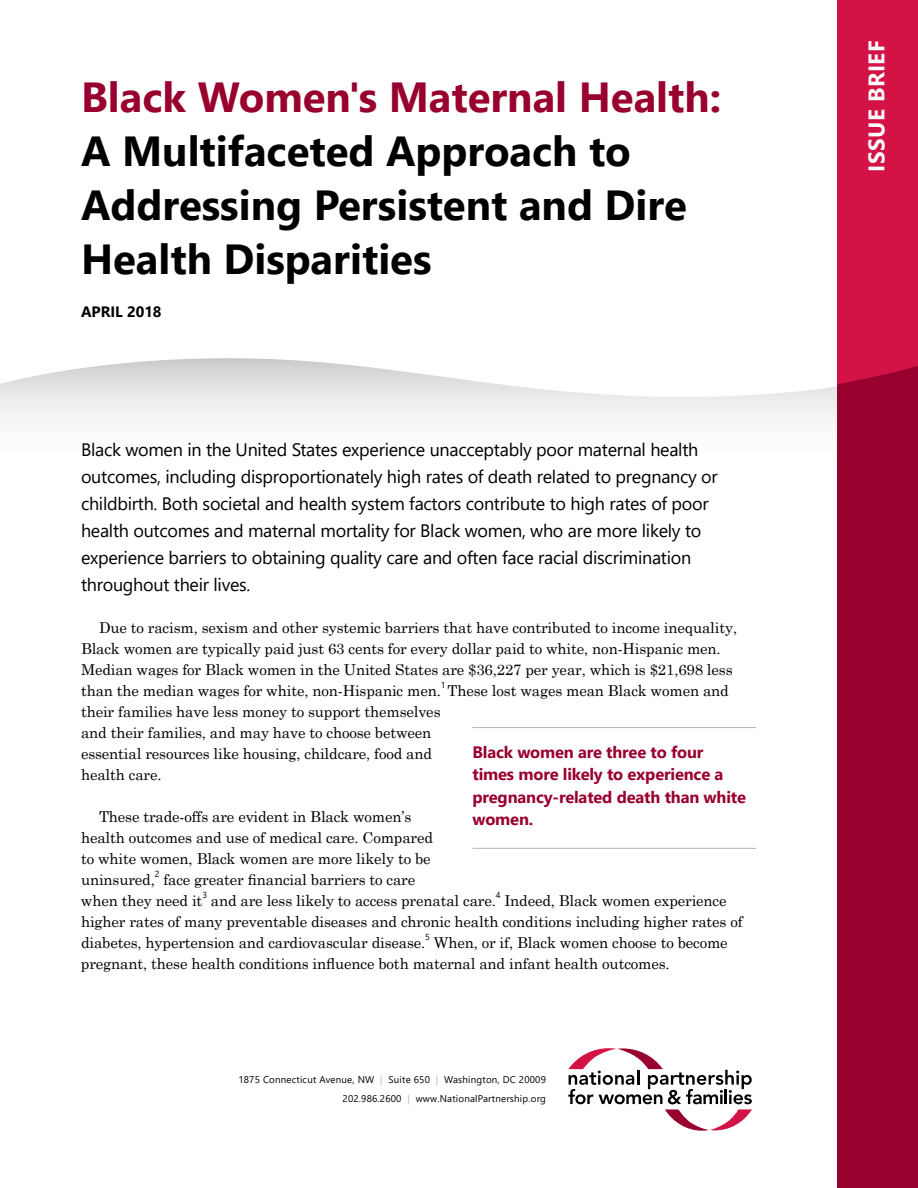
<style>
.page{position:relative;width:918px;height:1188px;background:#fff}
.page>*{position:absolute;margin:0;border:0;box-sizing:border-box;transform-origin:0 0}
.t1{font:700 42px/54px "Segoe UI";color:#000}
.t2{font:700 42px "Segoe UI";color:#98002e}
.t3{font:700 22.5px "Segoe UI";letter-spacing:.02em;color:#fff}
.t4{font:18px/27px "Segoe UI";letter-spacing:-.015em;color:#000}
.t5{font:700 16.5px/22.5px "Segoe UI";letter-spacing:-.01em;color:#98002e}
.t6{font:15px/21px "Century Schoolbook";letter-spacing:-.01em;color:#000}
.t7{font:700 15px "Segoe UI";color:#000}
.t8{font:9.75px/19.5px "Segoe UI";letter-spacing:.02em;color:#000;text-align:right}
.t9{font:8.7px "Segoe UI";color:#000}
.s1{color:#b1b4b6}
</style>
<div class="page">
<svg style="left:0;top:358px;width:837px;height:61px"></svg>
<div style="left:837px;top:231px;width:81px;height:957px;background:#98002e"></div>
<div style="left:837px;top:0;width:81px;height:384px;background:#d31245"></div>
<svg style="left:568px;top:1048px;width:184px;height:83px"></svg>
<hr style="left:472px;top:727px;width:284px;height:1px;background:#b1b4b6">
<hr style="left:472px;top:848px;width:284px;height:1px;background:#b1b4b6">
<h1 class="t2" style="left:81px;top:57px;width:642px">Black Women's Maternal Health:</h1>
<h1 class="t1" style="left:81px;top:120px;width:607px">A Multifaceted Approach to<br>Addressing Persistent and Dire<br>Health Disparities</h1>
<p class="t7" style="left:81px;top:298px;width:82px">APRIL 2018</p>
<p class="t4" style="left:81px;top:434px;width:638px">Black women in the United States experience unacceptably poor maternal health outcomes, including disproportionately high rates of death related to pregnancy or childbirth. Both societal and health system factors contribute to high rates of poor health outcomes and maternal mortality for Black women, who are more likely to experience barriers to obtaining quality care and often face racial discrimination throughout their lives.</p>
<p class="t6" style="left:81px;top:616px;width:658px;text-indent:18px">Due to racism, sexism and other systemic barriers that have contributed to income inequality, Black women are typically paid just 63 cents for every dollar paid to white, non-Hispanic men.<br>Median wages for Black women in the United States are $36,227 per year, which is $21,698 less than the median wages for white, non-Hispanic men. These lost wages mean Black women and</p>
<p class="t9" style="left:441px;top:677px;width:6px">1</p>
<p class="t6" style="left:81px;top:700px;width:361px">their families have less money to support themselves and their families, and may have to choose between essential resources like housing, childcare, food and health care.</p>
<p class="t6" style="left:81px;top:805px;width:353px;text-indent:18px">These trade-offs are evident in Black women’s health outcomes and use of medical care. Compared to white women, Black women are more likely to be uninsured,</p>
<p class="t5" style="left:472px;top:740px;width:275px">Black women are three to four times more likely to experience a pregnancy-related death than white women.</p>
<p class="t9" style="left:155px;top:866px;width:6px">2</p>
<p class="t6" style="left:81px;top:868px;width:336px;text-indent:82px">face greater financial barriers to care when they need it</p>
<p class="t9" style="left:202px;top:887px;width:6px">3</p>
<p class="t9" style="left:496px;top:887px;width:6px">4</p>
<p class="t6" style="left:81px;top:889px;width:663px;text-indent:423px">Indeed, Black women experience higher rates of many preventable diseases and chronic health conditions including higher rates of diabetes, hypertension and cardiovascular disease.</p>
<p class="t6" style="left:211px;top:889px;width:286px">and are less likely to access prenatal care.</p>
<p class="t9" style="left:425px;top:929px;width:6px">5</p>
<p class="t6" style="left:81px;top:931px;width:648px;text-indent:353px">When, or if, Black women choose to become pregnant, these health conditions influence both maternal and infant health outcomes.</p>
<p class="t8" style="left:238px;top:1069px;width:309px">1875 Connecticut Avenue, NW <span class="s1">|</span> Suite 650 <span class="s1">|</span> Washington, DC 20009<br>202.986.2600 <span class="s1">|</span> www.NationalPartnership.org</p>
<h2 class="t3" style="left:855px;top:172px;width:133px;rotate:-90deg">ISSUE BRIEF</h2>
</div>
